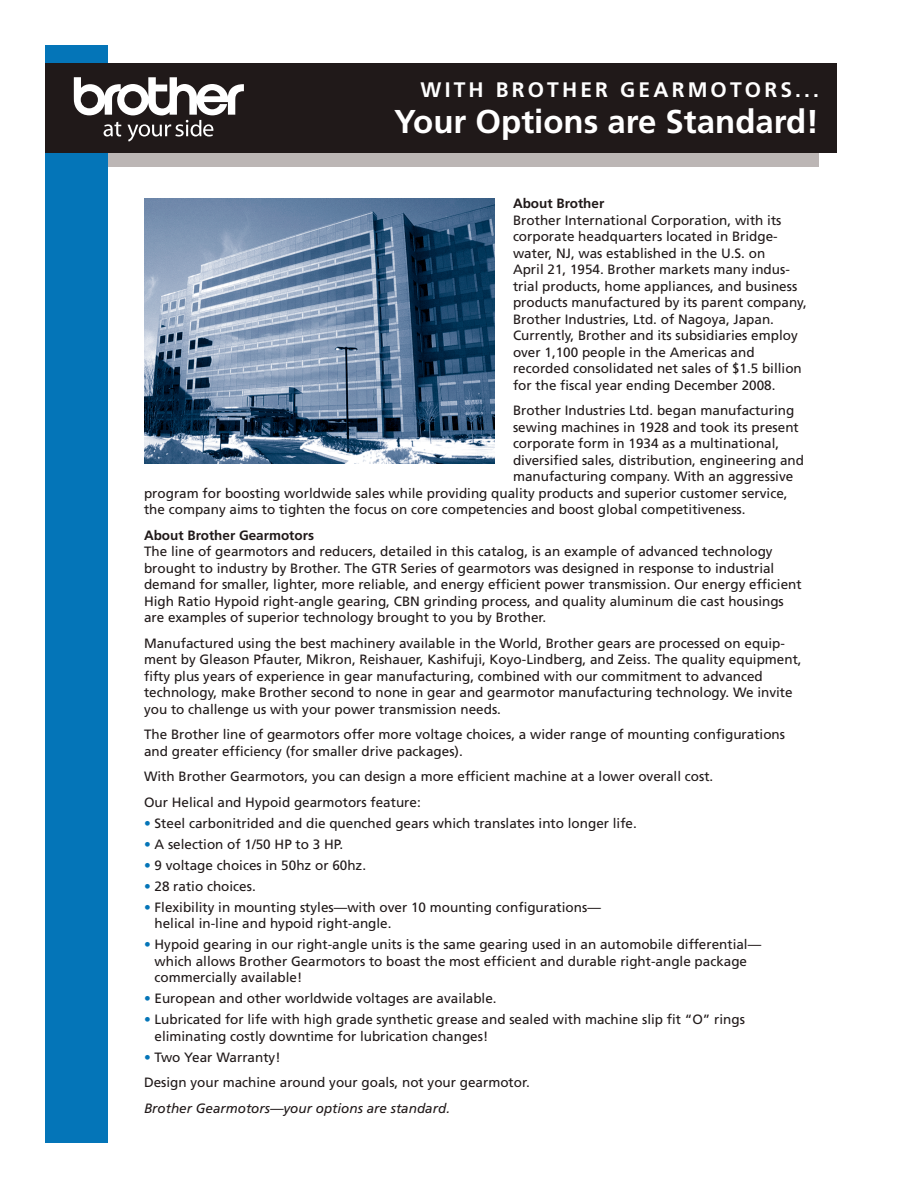
<style>
.page{position:relative;width:918px;height:1188px;background:#fff}
.page>*{position:absolute;margin:0;border:0;box-sizing:border-box;transform-origin:0 0}
.t1{font:700 33px "Frutiger";color:#fff}
.t2{font:700 21px "Frutiger";letter-spacing:.15em;color:#fff}
.t3{font:13.5px/16.5px "Frutiger";color:#201919}
.t4{font:italic 13.5px "Frutiger";color:#201919}
.t5{font:700 13.5px "Frutiger";color:#201919}
.s1{color:#0475b8}
</style>
<div class="page">
<div style="left:45px;top:153px;width:774px;height:13px;background:#bcb6b5"></div>
<div style="left:45px;top:45px;width:63px;height:1098px;background:#0475b8"></div>
<div style="left:45px;top:63px;width:792px;height:90px;background:#201919"></div>
<img style="left:144px;top:198px;width:351px;height:266px">
<svg style="left:74px;top:77px;width:170px;height:65px"></svg>
<h2 class="t2" style="left:421px;top:82px;width:400px">WITH BROTHER GEARMOTORS...</h2>
<h1 class="t1" style="left:394px;top:109px;width:426px">Your Options are Standard!</h1>
<p class="t5" style="left:513px;top:198px;width:93px">About Brother</p>
<p class="t3" style="left:513px;top:213px;width:295px">Brother International Corporation, with its corporate headquarters located in Bridge - water, NJ, was established in the U.S. on<br>April 21, 1954. Brother markets many indus&shy;trial products, home appliances, and business products manufactured by its parent company, Brother Industries, Ltd. of Nagoya, Japan.<br>Currently, Brother and its subsidiaries employ over 1,100 people in the Americas and recorded consolidated net sales of $1.5 billion for the fiscal year ending December 2008.</p>
<p class="t3" style="left:513px;top:403px;width:283px">Brother Industries Ltd. began manufacturing</p>
<p class="t3" style="left:513px;top:420px;width:287px">sewing machines in 1928 and took its present</p>
<p class="t3" style="left:513px;top:436px;width:268px">corporate form in 1934 as a multinational,</p>
<p class="t3" style="left:513px;top:453px;width:293px">diversified sales, distribution, engineering and</p>
<p class="t3" style="left:513px;top:469px;width:282px">manufacturing company. With an aggressive</p>
<p class="t3" style="left:144px;top:486px;width:645px">program for boosting worldwide sales while providing quality products and superior customer service,</p>
<p class="t3" style="left:144px;top:502px;width:603px">the company aims to tighten the focus on core competencies and boost global competitiveness.</p>
<p class="t5" style="left:144px;top:529px;width:172px">About Brother Gearmotors</p>
<p class="t3" style="left:144px;top:544px;width:659px">The line of gearmotors and reducers, detailed in this catalog, is an example of advanced technology brought to industry by Brother. The GTR Series of gearmotors was designed in response to industrial demand for smaller, lighter, more reliable, and energy efficient power transmission. Our energy efficient High Ratio Hypoid right-angle gearing, CBN grinding process, and quality aluminum die cast housings are examples of superior technology brought to you by Brother.</p>
<p class="t3" style="left:144px;top:636px;width:659px">Manufactured using the best machinery available in the World, Brother gears are processed on equip&shy;ment by Gleason Pfauter, Mikron, Reishauer, Kashifuji, Koyo-Lindberg, and Zeiss. The quality equipment, fifty plus years of experience in gear manufacturing, combined with our commitment to advanced technology, make Brother second to none in gear and gearmotor manufacturing technology. We invite you to challenge us with your power transmission needs.</p>
<p class="t3" style="left:144px;top:727px;width:643px">The Brother line of gearmotors offer more voltage choices, a wider range of mounting configurations and greater efficiency (for smaller drive packages).</p>
<p class="t3" style="left:144px;top:765px;width:571px;line-height:25.5px">With Brother Gearmotors, you can design a more efficient machine at a lower overall cost.<br>Our Helical and Hypoid gearmotors feature:</p>
<p class="t3" style="left:144px;top:816px;width:494px"><span class="s1">•</span> Steel carbonitrided and die quenched gears which translates into longer life.</p>
<p class="t3" style="left:144px;top:837px;width:201px"><span class="s1">•</span> A selection of 1/50 HP to 3 HP.</p>
<p class="t3" style="left:144px;top:858px;width:224px"><span class="s1">•</span> 9 voltage choices in 50hz or 60hz.</p>
<p class="t3" style="left:144px;top:879px;width:113px"><span class="s1">•</span> 28 ratio choices.</p>
<p class="t3" style="left:155px;top:900px;width:448px;text-indent:-10px"><span class="s1">•</span> Flexibility in mounting styles—with over 10 mounting configurations— helical in-line and hypoid right-angle.</p>
<p class="t3" style="left:154px;top:937px;width:608px;text-indent:-10px"><span class="s1">•</span> Hypoid gearing in our right-angle units is the same gearing used in an automobile differential— which allows Brother Gearmotors to boast the most efficient and durable right-angle package commercially available!</p>
<p class="t3" style="left:144px;top:991px;width:354px"><span class="s1">•</span> European and other worldwide voltages are available.</p>
<p class="t3" style="left:155px;top:1012px;width:592px;text-indent:-10px"><span class="s1">•</span> Lubricated for life with high grade synthetic grease and sealed with machine slip fit “O” rings eliminating costly downtime for lubrication changes!</p>
<p class="t3" style="left:144px;top:1045px;width:387px;line-height:25.5px"><span class="s1">•</span> Two Year Warranty!<br>Design your machine around your goals, not your gearmotor.</p>
<p class="t4" style="left:144px;top:1102px;width:308px">Brother Gearmotors—your options are standard.</p>
</div>
